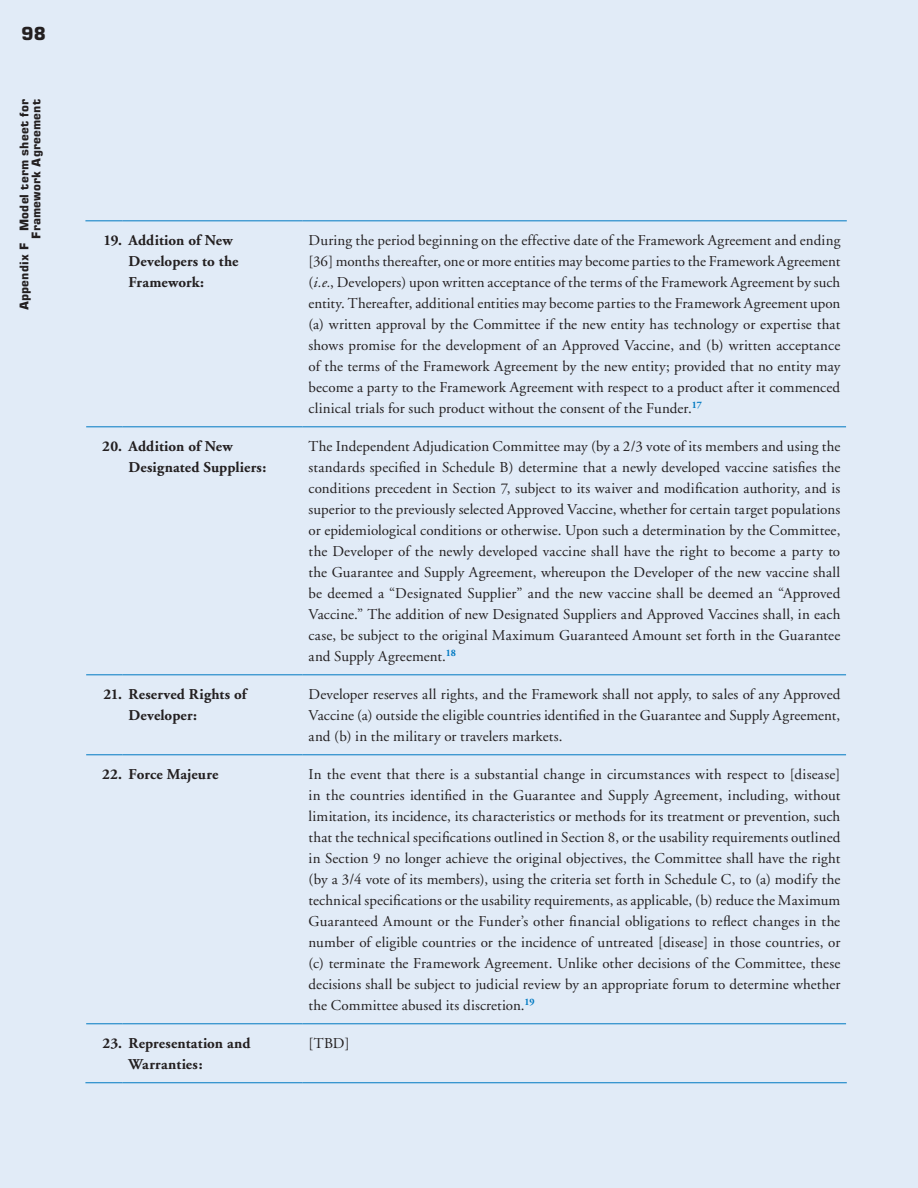
<style>
.page{position:relative;width:918px;height:1188px;background:#e1ebf7}
.page>*{position:absolute;margin:0;border:0;box-sizing:border-box;transform-origin:0 0}
.t1{font:700 18px "Square 721 BT";color:#231f20}
.t2{font:15px/21px "Adobe Garamond";letter-spacing:.005em;color:#231f20;text-align:justify}
.t3{font:700 15px/21px "Adobe Garamond";letter-spacing:.01em;color:#231f20}
.t4{font:700 12px/12px "Square 721 BT";letter-spacing:.01em;color:#231f20;text-align:right}
.s1{font-style:italic}
</style>
<div class="page">
<hr style="left:85px;top:220px;width:38px;height:1px;background:#0079c2">
<hr style="left:123px;top:220px;width:180px;height:1px;background:#0079c2">
<hr style="left:303px;top:220px;width:544px;height:1px;background:#0079c2">
<hr style="left:86px;top:426px;width:37px;height:1px;background:#0079c2">
<hr style="left:123px;top:426px;width:180px;height:1px;background:#0079c2">
<hr style="left:303px;top:426px;width:543px;height:1px;background:#0079c2">
<hr style="left:86px;top:674px;width:37px;height:1px;background:#0079c2">
<hr style="left:123px;top:674px;width:180px;height:1px;background:#0079c2">
<hr style="left:303px;top:674px;width:543px;height:1px;background:#0079c2">
<hr style="left:86px;top:754px;width:37px;height:1px;background:#0079c2">
<hr style="left:123px;top:754px;width:180px;height:1px;background:#0079c2">
<hr style="left:303px;top:754px;width:543px;height:1px;background:#0079c2">
<hr style="left:86px;top:1023px;width:37px;height:1px;background:#0079c2">
<hr style="left:123px;top:1023px;width:180px;height:1px;background:#0079c2">
<hr style="left:303px;top:1023px;width:543px;height:1px;background:#0079c2">
<hr style="left:85px;top:1082px;width:38px;height:1px;background:#0079c2">
<hr style="left:123px;top:1082px;width:180px;height:1px;background:#0079c2">
<hr style="left:303px;top:1082px;width:544px;height:1px;background:#0079c2">
<p class="t1" style="left:21px;top:23px;width:26px">98</p>
<p class="t4" style="left:18px;top:310px;width:213px;rotate:-90deg">Appendix F Model term sheet for<br>Framework Agreement</p>
<p class="t3" style="left:129px;top:230px;width:111px;text-indent:-25px">19. Addition of New<br>Developers to the<br>Framework:</p>
<p class="t2" style="left:309px;top:230px;width:533px">During the period beginning on the effective date of the Framework Agreement and ending [36] months thereafter, one or more entities may become parties to the Framework Agreement (<span class="s1">i.e.</span>, Developers) upon written acceptance of the terms of the Framework Agreement by such entity. Thereafter, additional entities may become parties to the Framework Agreement upon (a) written approval by the Committee if the new entity has technology or expertise that shows promise for the development of an Approved Vaccine, and (b) written acceptance of the terms of the Framework Agreement by the new entity; provided that no entity may become a party to the Framework Agreement with respect to a product after it commenced clinical trials for such product without the consent of the Funder.<sup>17</sup></p>
<p class="t3" style="left:129px;top:436px;width:139px;text-indent:-26px">20. Addition of New<br>Designated Suppliers:</p>
<p class="t2" style="left:309px;top:436px;width:533px">The Independent Adjudication Committee may (by a 2/3 vote of its members and using the standards specified in Schedule B) determine that a newly developed vaccine satisfies the conditions precedent in Section 7, subject to its waiver and modification authority, and is superior to the previously selected Approved Vaccine, whether for certain target populations or epidemiological conditions or otherwise. Upon such a determination by the Committee, the Developer of the newly developed vaccine shall have the right to become a party to the Guarantee and Supply Agreement, whereupon the Developer of the new vaccine shall be deemed a “Designated Supplier” and the new vaccine shall be deemed an “Approved Vaccine.” The addition of new Designated Suppliers and Approved Vaccines shall, in each case, be subject to the original Maximum Guaranteed Amount set forth in the Guarantee and Supply Agreement.<sup>18</sup></p>
<p class="t3" style="left:129px;top:684px;width:119px;text-indent:-25px">21. Reserved Rights of<br>Developer:</p>
<p class="t2" style="left:309px;top:684px;width:533px">Developer reserves all rights, and the Framework shall not apply, to sales of any Approved Vaccine (a) outside the eligible countries identified in the Guarantee and Supply Agreement, and (b) in the military or travelers markets.</p>
<p class="t3" style="left:102px;top:764px;width:118px">22. Force Majeure</p>
<p class="t2" style="left:309px;top:764px;width:533px">In the event that there is a substantial change in circumstances with respect to [disease] in the countries identified in the Guarantee and Supply Agreement, including, without limitation, its incidence, its characteristics or methods for its treatment or prevention, such that the technical specifications outlined in Section 8, or the usability requirements outlined in Section 9 no longer achieve the original objectives, the Committee shall have the right (by a 3/4 vote of its members), using the criteria set forth in Schedule C, to (a) modify the technical specifications or the usability requirements, as applicable, (b) reduce the Maximum Guaranteed Amount or the Funder’s other financial obligations to reflect changes in the number of eligible countries or the incidence of untreated [disease] in those countries, or (c) terminate the Framework Agreement. Unlike other decisions of the Committee, these decisions shall be subject to judicial review by an appropriate forum to determine whether the Committee abused its discretion.<sup>19</sup></p>
<p class="t3" style="left:129px;top:1033px;width:123px;text-indent:-26px">23. Representation and<br>Warranties:</p>
<p class="t2" style="left:309px;top:1033px;width:42px">[TBD]</p>
</div>
